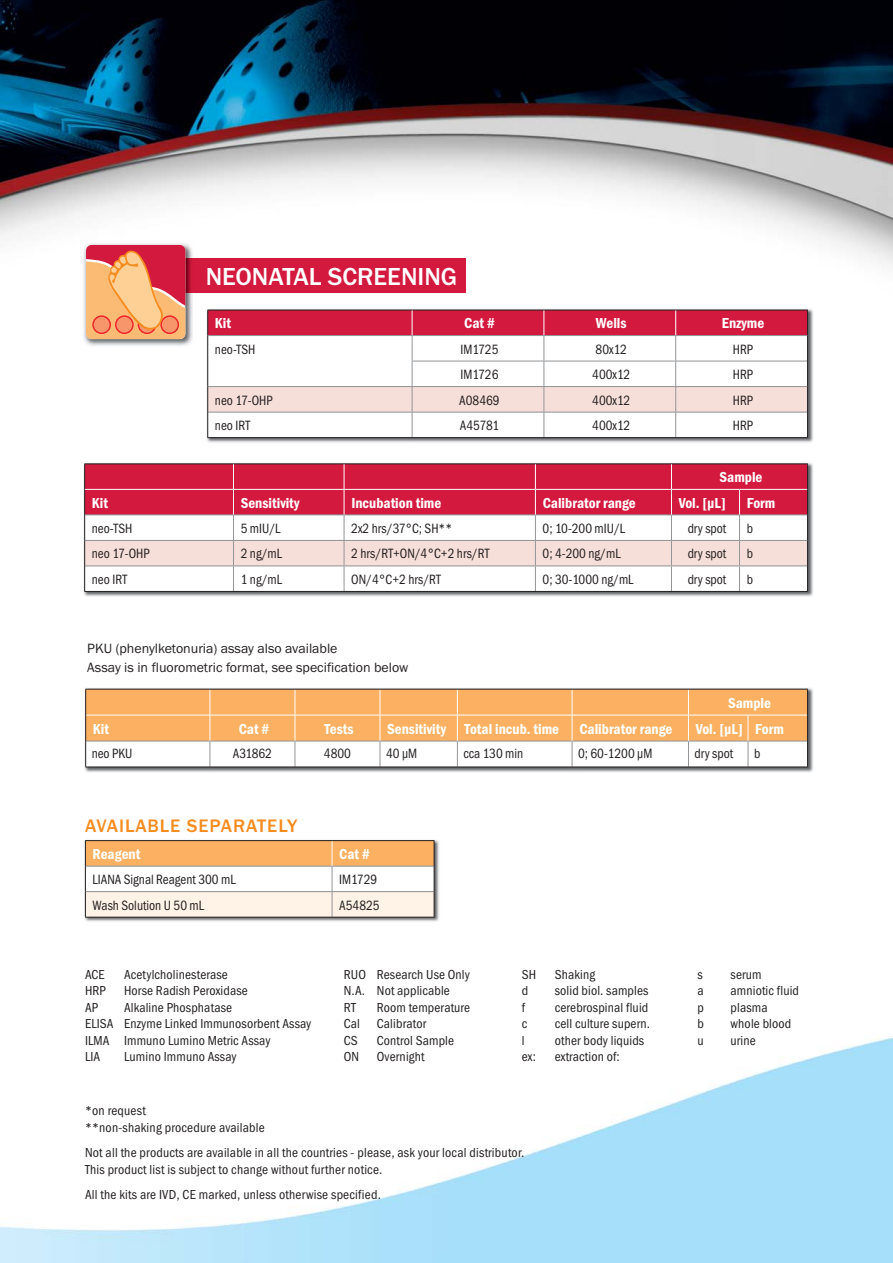
<style>
.page{position:relative;width:893px;height:1263px;background:#fff}
.page>*{position:absolute;margin:0;border:0;box-sizing:border-box;transform-origin:0 0}
.t1{font:500 25.5px "Franklin Got Itc TEE";color:#fff}
.t2{font:500 18.75px "Franklin Got Itc TEE";letter-spacing:.05em;color:#f68b1e}
.t3{font:600 condensed 15px "Franklin Got Itc TEE";color:#fff}
.t4{font:condensed 13.95px "Franklin Got Itc TEE";color:#231f20;scale:.95 1}
.t5{font:13.95px/18.5px "Franklin Got Itc TEE";color:#231f20}
.t6{font:condensed 13.5px/16.5px "Franklin Got Itc TEE";letter-spacing:.01em;color:#231f20}
</style>
<div class="page">
<img style="left:0;top:0;width:893px;height:1263px">
<div style="left:94px;top:259px;width:372px;height:34px;background:#d3193d"></div>
<img style="left:82px;top:242px;width:111px;height:105px">
<img style="left:185px;top:259px;width:8px;height:34px">
<svg style="left:86px;top:245px;width:99px;height:94px;background:#ef8a67"></svg>
<img style="left:206px;top:308px;width:607px;height:135px">
<hr style="left:207px;top:437px;width:601px;height:1px;background:#231f20">
<svg style="left:207px;top:310px;width:601px;height:127px"></svg>
<img style="left:83px;top:462px;width:730px;height:135px">
<hr style="left:84px;top:463px;width:149px;height:1px;background:#231f20">
<hr style="left:233px;top:463px;width:575px;height:1px;background:#231f20">
<hr style="left:84px;top:591px;width:724px;height:1px;background:#231f20">
<svg style="left:84px;top:464px;width:724px;height:127px"></svg>
<img style="left:84px;top:687px;width:729px;height:85px">
<svg style="left:85px;top:689px;width:723px;height:78px"></svg>
<hr style="left:85px;top:767px;width:723px;height:1px;background:#231f20">
<img style="left:84px;top:838px;width:356px;height:84px">
<hr style="left:85px;top:840px;width:247px;height:1px;background:#231f20">
<hr style="left:332px;top:840px;width:102px;height:1px;background:#231f20">
<svg style="left:85px;top:841px;width:350px;height:76px"></svg>
<hr style="left:85px;top:917px;width:349px;height:1px;background:#231f20">
<h1 class="t1" style="left:206px;top:267px;width:253px">NEONATAL SCREENING</h1>
<p class="t3" style="left:215px;top:317px;width:18px">Kit</p>
<p class="t3" style="left:464px;top:317px;width:32px">Cat #</p>
<p class="t3" style="left:596px;top:317px;width:32px">Wells</p>
<p class="t3" style="left:722px;top:317px;width:44px">Enzyme</p>
<p class="t4" style="left:215px;top:343px;width:44px">neo-TSH</p>
<p class="t4" style="left:461px;top:343px;width:41px">IM1725</p>
<p class="t4" style="left:596px;top:343px;width:35px">80x12</p>
<p class="t4" style="left:733px;top:343px;width:23px">HRP</p>
<p class="t4" style="left:461px;top:369px;width:41px">IM1726</p>
<p class="t4" style="left:592px;top:369px;width:42px">400x12</p>
<p class="t4" style="left:733px;top:369px;width:23px">HRP</p>
<p class="t4" style="left:215px;top:394px;width:62px">neo 17-OHP</p>
<p class="t4" style="left:459px;top:394px;width:44px">A08469</p>
<p class="t4" style="left:592px;top:394px;width:42px">400x12</p>
<p class="t4" style="left:733px;top:394px;width:23px">HRP</p>
<p class="t4" style="left:215px;top:420px;width:39px">neo IRT</p>
<p class="t4" style="left:460px;top:420px;width:43px">A45781</p>
<p class="t4" style="left:592px;top:420px;width:42px">400x12</p>
<p class="t4" style="left:733px;top:420px;width:23px">HRP</p>
<p class="t3" style="left:719px;top:471px;width:44px">Sample</p>
<p class="t3" style="left:92px;top:497px;width:18px">Kit</p>
<p class="t3" style="left:241px;top:497px;width:60px">Sensitivity</p>
<p class="t3" style="left:351px;top:497px;width:91px">Incubation time</p>
<p class="t3" style="left:543px;top:497px;width:95px">Calibrator range</p>
<p class="t3" style="left:679px;top:497px;width:49px">Vol. [μL]</p>
<p class="t3" style="left:747px;top:497px;width:30px">Form</p>
<p class="t4" style="left:92px;top:523px;width:44px">neo-TSH</p>
<p class="t4" style="left:241px;top:523px;width:43px">5 mIU/L</p>
<p class="t4" style="left:351px;top:523px;width:108px">2x2 hrs/37°C; SH**</p>
<p class="t4" style="left:543px;top:523px;width:88px">0; 10-200 mIU/L</p>
<p class="t4" style="left:688px;top:523px;width:42px">dry spot</p>
<p class="t4" style="left:747px;top:523px;width:8px">b</p>
<p class="t4" style="left:92px;top:548px;width:62px">neo 17-OHP</p>
<p class="t4" style="left:241px;top:548px;width:45px">2 ng/mL</p>
<p class="t4" style="left:351px;top:548px;width:147px">2 hrs/RT+ON/4°C+2 hrs/RT</p>
<p class="t4" style="left:543px;top:548px;width:83px">0; 4-200 ng/mL</p>
<p class="t4" style="left:688px;top:548px;width:42px">dry spot</p>
<p class="t4" style="left:747px;top:548px;width:8px">b</p>
<p class="t4" style="left:92px;top:574px;width:39px">neo IRT</p>
<p class="t4" style="left:241px;top:574px;width:45px">1 ng/mL</p>
<p class="t4" style="left:351px;top:574px;width:96px">ON/4°C+2 hrs/RT</p>
<p class="t4" style="left:543px;top:574px;width:97px">0; 30-1000 ng/mL</p>
<p class="t4" style="left:688px;top:574px;width:42px">dry spot</p>
<p class="t4" style="left:747px;top:574px;width:8px">b</p>
<p class="t5" style="left:87px;top:641px;width:323px">PKU (phenylketonuria) assay also available<br>Assay is in fluorometric format, see specification below</p>
<p class="t3" style="left:728px;top:697px;width:44px">Sample</p>
<p class="t3" style="left:93px;top:723px;width:18px">Kit</p>
<p class="t3" style="left:239px;top:723px;width:32px">Cat #</p>
<p class="t3" style="left:324px;top:723px;width:31px">Tests</p>
<p class="t3" style="left:387px;top:723px;width:173px">Sensitivity Total incub. time</p>
<p class="t3" style="left:579px;top:723px;width:95px">Calibrator range</p>
<p class="t3" style="left:696px;top:723px;width:90px">Vol. [μL] Form</p>
<p class="t4" style="left:92px;top:747px;width:44px">neo PKU</p>
<p class="t4" style="left:233px;top:747px;width:43px">A31862</p>
<p class="t4" style="left:324px;top:747px;width:30px">4800</p>
<p class="t4" style="left:386px;top:747px;width:34px">40 μM</p>
<p class="t4" style="left:463px;top:747px;width:65px">cca 130 min</p>
<p class="t4" style="left:578px;top:747px;width:80px">0; 60-1200 μM</p>
<p class="t4" style="left:694px;top:747px;width:42px">dry spot</p>
<p class="t4" style="left:754px;top:747px;width:8px">b</p>
<h2 class="t2" style="left:85px;top:819px;width:214px">AVAILABLE SEPARATELY</h2>
<p class="t3" style="left:93px;top:848px;width:49px">Reagent</p>
<p class="t3" style="left:339px;top:848px;width:32px">Cat #</p>
<p class="t4" style="left:93px;top:874px;width:152px">LIANA Signal Reagent 300 mL</p>
<p class="t4" style="left:339px;top:874px;width:41px">IM1729</p>
<p class="t4" style="left:93px;top:899px;width:119px">Wash Solution U 50 mL</p>
<p class="t4" style="left:339px;top:899px;width:44px">A54825</p>
<p class="t6" style="left:85px;top:967px;width:21px">ACE</p>
<p class="t6" style="left:124px;top:967px;width:105px">Acetylcholinesterase</p>
<p class="t6" style="left:85px;top:984px;width:22px">HRP</p>
<p class="t6" style="left:124px;top:984px;width:125px">Horse Radish Peroxidase</p>
<p class="t6" style="left:85px;top:1000px;width:15px">AP</p>
<p class="t6" style="left:85px;top:1000px;width:228px;text-indent:39px">Alkaline Phosphatase<br>ELISA Enzyme Linked Immunosorbent Assay<br>ILMA Immuno Lumino Metric Assay<br>LIA</p>
<p class="t6" style="left:124px;top:1050px;width:114px">Lumino Immuno Assay</p>
<p class="t6" style="left:344px;top:967px;width:127px">RUO Research Use Only<br>N.A. Not applicable<br>RT</p>
<p class="t6" style="left:344px;top:1000px;width:128px;text-indent:33px">Room temperature<br>Cal Calibrator<br>CS</p>
<p class="t6" style="left:377px;top:1033px;width:79px">Control Sample</p>
<p class="t6" style="left:344px;top:1050px;width:17px">ON</p>
<p class="t6" style="left:377px;top:1050px;width:49px">Overnight</p>
<p class="t6" style="left:522px;top:967px;width:16px">SH</p>
<p class="t6" style="left:555px;top:967px;width:42px">Shaking</p>
<p class="t6" style="left:522px;top:984px;width:8px">d</p>
<p class="t6" style="left:555px;top:984px;width:95px">solid biol. samples</p>
<p class="t6" style="left:522px;top:1000px;width:5px">f</p>
<p class="t6" style="left:555px;top:1000px;width:95px">cerebrospinal fluid</p>
<p class="t6" style="left:522px;top:1017px;width:7px">c</p>
<p class="t6" style="left:555px;top:1017px;width:97px">cell culture supern.</p>
<p class="t6" style="left:522px;top:1033px;width:4px">l</p>
<p class="t6" style="left:555px;top:1033px;width:91px">other body liquids</p>
<p class="t6" style="left:522px;top:1050px;width:16px">ex:</p>
<p class="t6" style="left:555px;top:1050px;width:66px">extraction of:</p>
<p class="t6" style="left:85px;top:1103px;width:181px">*on request<br>**non-shaking procedure available</p>
<p class="t6" style="left:85px;top:1145px;width:441px">Not all the products are available in all the countries - please, ask your local distributor.<br>This product list is subject to change without further notice.</p>
<p class="t6" style="left:85px;top:1187px;width:297px">All the kits are IVD, CE marked, unless otherwise specified.</p>
<p class="t6" style="left:698px;top:967px;width:7px">s</p>
<p class="t6" style="left:731px;top:967px;width:33px">serum</p>
<p class="t6" style="left:698px;top:984px;width:8px">a</p>
<p class="t6" style="left:731px;top:984px;width:70px">amniotic fluid</p>
<p class="t6" style="left:698px;top:1000px;width:8px">p</p>
<p class="t6" style="left:731px;top:1000px;width:39px">plasma</p>
<p class="t6" style="left:698px;top:1017px;width:8px">b</p>
<p class="t6" style="left:731px;top:1017px;width:62px">whole blood</p>
<p class="t6" style="left:698px;top:1033px;width:8px">u</p>
<p class="t6" style="left:731px;top:1033px;width:27px">urine</p>
</div>
